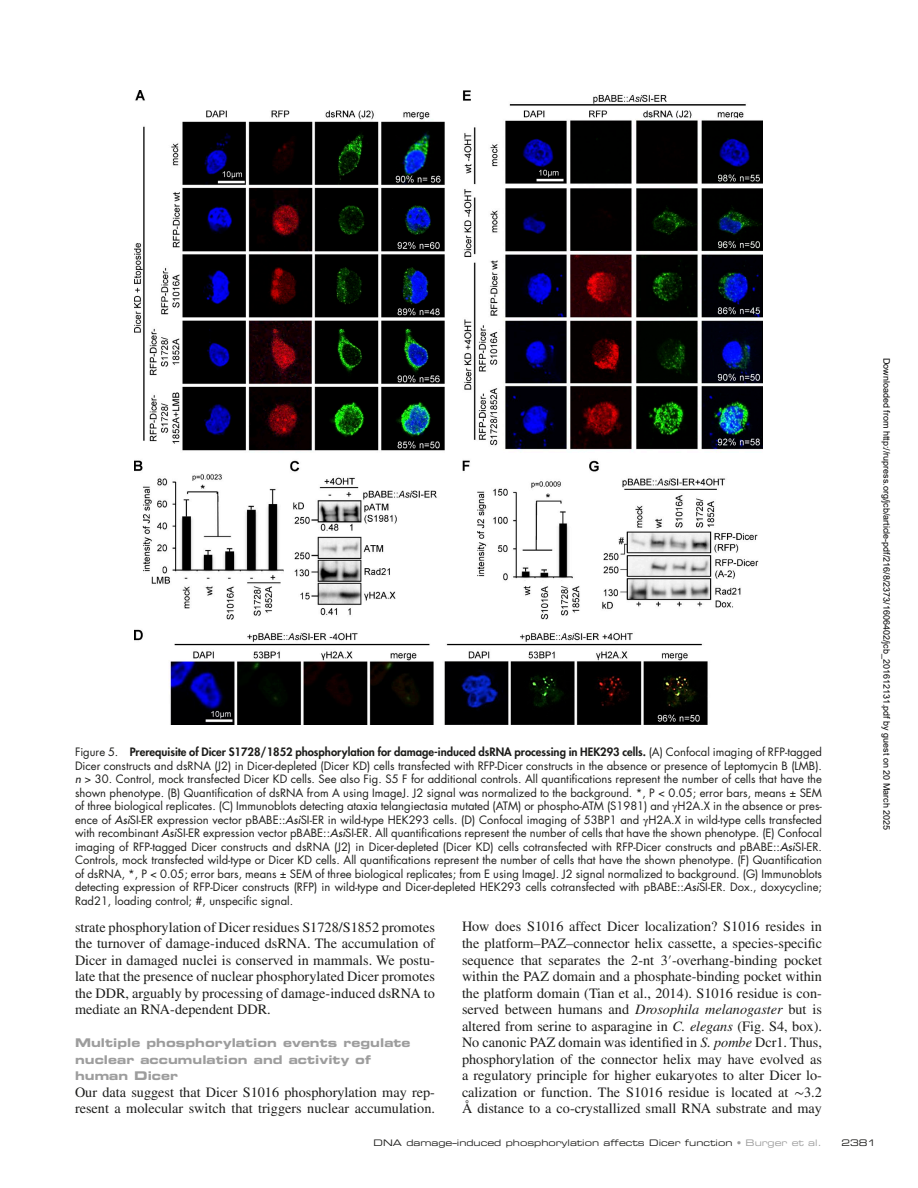
<style>
.page{position:relative;width:918px;height:1188px;background:#fff}
.page>*{position:absolute;margin:0;border:0;box-sizing:border-box;transform-origin:0 0}
.t1{font:14.25px/16.5px "Times LT Std";color:#1d1d1b;text-align:justify}
.t2{font:12px/16.5px "Eurostile LT Std Bold Ex 2";letter-spacing:.005em;color:#9d9d9d}
.t3{font:11.25px/13.5px "Futura Std";color:#1d1d1b;text-align:justify}
.t4{font:9px "Arial";color:#000}
.t5{font:9px "Eurostile LT Std Ex 2";color:#1d1d1b}
.s1{font-weight:800}
.s2{font-weight:500;font-style:italic}
.s3{font-family:"STIX General"}
.s4{font-style:italic}
.s5{color:#9d9d9d}
</style>
<div class="page">
<img style="left:134px;top:90px;width:629px;height:635px">
<p class="t3" style="left:75px;top:745px;width:749px">Figure 5. <span class="s1">Prerequisite of Dicer S1728/1852 phosphorylation for damage-induced dsRNA processing in HEK293 cells.</span> (A) Confocal imaging of RFP-tagged Dicer constructs and dsRNA (J2) in Dicer-depleted (Dicer KD) cells transfected with RFP-Dicer constructs in the absence or presence of Leptomycin B (LMB). <span class="s2">n</span> &gt; 30. Control, mock transfected Dicer KD cells. See also Fig. S5 F for additional controls. All quantifications represent the number of cells that have the shown phenotype. (B) Quantification of dsRNA from A using ImageJ. J2 signal was normalized to the background. *, P &lt; 0.05; error bars, means ± SEM of three biological replicates. (C) Immunoblots detecting ataxia telangiectasia mutated (ATM) or phospho-ATM (S1981) and <span class="s3">γ</span>H2A.X in the absence or pres&shy;ence of <span class="s2">Asi</span>SI-ER expression vector pBABE::<span class="s2">Asi</span>SI-ER in wild-type HEK293 cells. (D) Confocal imaging of 53BP1 and <span class="s3">γ</span>H2A.X in wild-type cells transfected with recombinant <span class="s2">Asi</span>SI-ER expression vector pBABE::<span class="s2">Asi</span>SI-ER. All quantifications represent the number of cells that have the shown phenotype. (E) Confocal imaging of RFP-tagged Dicer constructs and dsRNA (J2) in Dicer-depleted (Dicer KD) cells cotransfected with RFP-Dicer constructs and pBABE::<span class="s2">Asi</span>SI-ER.<br>Controls, mock transfected wild-type or Dicer KD cells. All quantifications represent the number of cells that have the shown phenotype. (F) Quantification of dsRNA, *, P &lt; 0.05; error bars, means ± SEM of three biological replicates; from E using ImageJ. J2 signal normalized to background. (G) Immunoblots detecting expression of RFP-Dicer constructs (RFP) in wild-type and Dicer-depleted HEK293 cells cotransfected with pBABE::<span class="s2">Asi</span>SI-ER. Dox., doxycycline; Rad21, loading control; #, unspecific signal.</p>
<p class="t1" style="left:75px;top:918px;width:361px">strate phosphorylation of Dicer residues S1728/S1852 promotes the turnover of damage-induced dsRNA. The accumulation of Dicer in damaged nuclei is conserved in mammals. We postu&shy;late that the presence of nuclear phosphorylated Dicer promotes the DDR, arguably by processing of damage-induced dsRNA to mediate an RNA-dependent DDR.</p>
<p class="t2" style="left:75px;top:1034px;width:337px">Multiple phosphorylation events regulate nuclear accumulation and activity of human Dicer</p>
<p class="t1" style="left:75px;top:1083px;width:362px">Our data suggest that Dicer S1016 phosphorylation may rep&shy;resent a molecular switch that triggers nuclear accumulation.</p>
<p class="t1" style="left:462px;top:918px;width:362px">How does S1016 affect Dicer localization? S1016 resides in the platform–PAZ–connector helix cassette, a species-specific sequence that separates the 2-nt 3<span class="s3">′</span>-overhang-binding pocket within the PAZ domain and a phosphate-binding pocket within the platform domain (Tian et al., 2014). S1016 residue is con&shy;served between humans and <span class="s4">Drosophila melanogaster</span> but is altered from serine to asparagine in <span class="s4">C. elegans</span> (Fig. S4, box).<br>No canonic PAZ domain was identified in <span class="s4">S. pombe</span> Dcr1. Thus, phosphorylation of the connector helix may have evolved as a regulatory principle for higher eukaryotes to alter Dicer lo&shy;calization or function. The S1016 residue is located at <span class="s3">∼</span>3.2<br>Å distance to a co-crystallized small RNA substrate and may</p>
<p class="t4" style="left:890px;top:358px;width:474px;rotate:90deg">Downloaded from http://rupress.org/jcb/article-pdf/216/8/2373/1606402/jcb_201612131.pdf by guest on 20 March 2025</p>
<p class="t5" style="left:374px;top:1136px;width:450px">DNA damage–induced phosphorylation affects Dicer function <span class="s5">• Burger et al.</span></p>
<p class="t5" style="left:841px;top:1136px;width:36px">2381</p>
</div>
